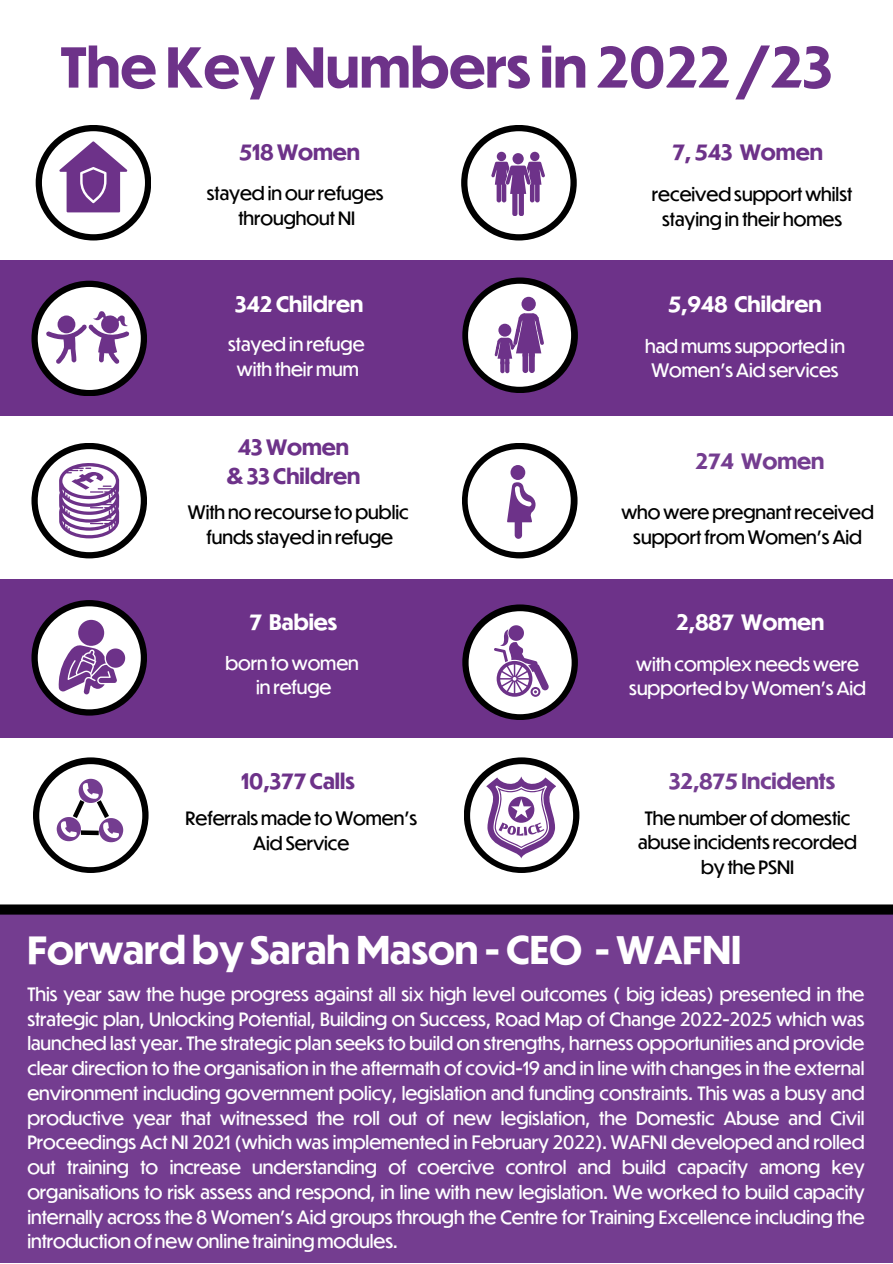
<style>
.page{position:relative;width:893px;height:1264px;background:#fff}
.page>*{position:absolute;margin:0;border:0;box-sizing:border-box;transform-origin:0 0}
.t1{font:700 54px "Dunbar Tall";color:#6d3289}
.t2{font:700 37.5px "Dunbar Tall";color:#fff}
.t3{font:700 21px/29.2px "Dunbar Tall";color:#6d3289;text-align:center}
.t4{font:700 21px "Dunbar Tall";color:#fff}
.t5{font:700 21px "Dunbar Tall";color:#743d90}
.t6{font:18px/24.8px "Dunbar Tall";color:#fff;text-align:center}
.t7{font:18px/24.8px "Dunbar Tall";color:#000;text-align:center}
</style>
<div class="page">
<div style="left:36px;top:125px;width:115px;height:115px;background:#000;border-radius:50%"></div>
<div style="left:42px;top:131px;width:103px;height:103px;background:#fff;border-radius:50%"></div>
<div style="left:0;top:914px;width:892px;height:348px;background:#743d90"></div>
<div style="left:0;top:904px;width:892px;height:10px;background:#000"></div>
<div style="left:0;top:261px;width:892px;height:155px;background:#6d3289"></div>
<div style="left:0;top:579px;width:892px;height:159px;background:#6d3289"></div>
<div style="left:461px;top:125px;width:115px;height:115px;background:#000;border-radius:50%"></div>
<div style="left:467px;top:131px;width:103px;height:103px;background:#fff;border-radius:50%"></div>
<div style="left:31px;top:281px;width:116px;height:115px;background:#000;border-radius:50%"></div>
<div style="left:38px;top:287px;width:103px;height:103px;background:#fff;border-radius:50%"></div>
<div style="left:462px;top:277px;width:116px;height:116px;background:#000;border-radius:50%"></div>
<div style="left:31px;top:443px;width:116px;height:115px;background:#000;border-radius:50%"></div>
<div style="left:31px;top:600px;width:116px;height:115px;background:#000;border-radius:50%"></div>
<div style="left:462px;top:443px;width:115px;height:115px;background:#000;border-radius:50%"></div>
<svg style="left:462px;top:604px;width:116px;height:116px;background:#0d0a0e"></svg>
<div style="left:468px;top:611px;width:103px;height:103px;background:#fff;border-radius:50%"></div>
<div style="left:467px;top:449px;width:103px;height:103px;background:#fff;border-radius:50%"></div>
<div style="left:510px;top:465px;width:15px;height:15px;background:#6d3289;border-radius:50%"></div>
<svg style="left:507px;top:482px;width:28px;height:57px"></svg>
<div style="left:38px;top:449px;width:103px;height:103px;background:#fff;border-radius:50%"></div>
<div style="left:38px;top:606px;width:103px;height:103px;background:#fff;border-radius:50%"></div>
<div style="left:468px;top:284px;width:103px;height:103px;background:#fff;border-radius:50%"></div>
<svg style="left:494px;top:625px;width:55px;height:71px"></svg>
<svg style="left:59px;top:141px;width:68px;height:71px"></svg>
<svg style="left:46px;top:310px;width:83px;height:53px"></svg>
<div style="left:78px;top:620px;width:26px;height:26px;background:#6d3289;border-radius:50%"></div>
<svg style="left:59px;top:644px;width:66px;height:50px"></svg>
<svg style="left:59px;top:463px;width:60px;height:75px"></svg>
<svg style="left:494px;top:296px;width:49px;height:77px"></svg>
<div style="left:521px;top:297px;width:14px;height:14px;background:#6d3289;border-radius:50%"></div>
<div style="left:530px;top:152px;width:9px;height:9px;background:#6d3289;border-radius:50%"></div>
<div style="left:496px;top:152px;width:10px;height:9px;background:#6d3289;border-radius:50%"></div>
<div style="left:512px;top:153px;width:11px;height:11px;background:#6d3289;border-radius:50%"></div>
<svg style="left:491px;top:162px;width:54px;height:54px"></svg>
<div style="left:33px;top:757px;width:115px;height:116px;background:#000;border-radius:50%"></div>
<div style="left:464px;top:757px;width:115px;height:116px;background:#000;border-radius:50%"></div>
<div style="left:470px;top:764px;width:103px;height:103px;background:#fff;border-radius:50%"></div>
<div style="left:39px;top:764px;width:103px;height:103px;background:#fff;border-radius:50%"></div>
<svg style="left:57px;top:766px;width:66px;height:76px"></svg>
<svg style="left:486px;top:776px;width:70px;height:82px"></svg>
<h1 class="t1" style="left:61px;top:28px;width:772px">The Key Numbers in 2022 /23</h1>
<p class="t3" style="left:239px;top:137px;width:122px">518 Women</p>
<p class="t7" style="left:207px;top:180px;width:178px">stayed in our refuges throughout NI</p>
<p class="t4" style="left:235px;top:289px;width:130px">342 Children</p>
<p class="t6" style="left:228px;top:331px;width:138px">stayed in refuge with their mum</p>
<p class="t3" style="left:226px;top:431px;width:136px">43 Women<br>&amp; 33 Children</p>
<p class="t7" style="left:188px;top:499px;width:222px">With no recourse to public funds stayed in refuge</p>
<p class="t4" style="left:249px;top:606px;width:89px">7 Babies</p>
<p class="t6" style="left:225px;top:650px;width:135px">born to women in refuge</p>
<p class="t3" style="left:241px;top:766px;width:115px">10,377 Calls</p>
<p class="t7" style="left:185px;top:805px;width:233px">Referrals made to Women’s<br>Aid Service</p>
<p class="t3" style="left:672px;top:137px;width:152px">7, 543 Women</p>
<p class="t7" style="left:652px;top:181px;width:202px">received support whilst staying in their homes</p>
<p class="t4" style="left:668px;top:289px;width:155px">5,948 Children</p>
<p class="t6" style="left:645px;top:333px;width:201px">had mums supported in<br>Women's Aid services</p>
<p class="t5" style="left:695px;top:446px;width:130px">274 Women</p>
<p class="t7" style="left:621px;top:499px;width:254px">who were pregnant received support from Women's Aid</p>
<p class="t4" style="left:676px;top:606px;width:149px">2,887 Women</p>
<p class="t6" style="left:629px;top:651px;width:238px">with complex needs were supported by Women's Aid</p>
<p class="t5" style="left:669px;top:765px;width:167px">32,875 Incidents</p>
<p class="t7" style="left:638px;top:805px;width:220px">The number of domestic abuse incidents recorded by the PSNI</p>
<h2 class="t2" style="left:27px;top:922px;width:715px">Forward by Sarah Mason - CEO - WAFNI</h2>
<p class="t6" style="left:27px;top:981px;width:838px;text-align:justify">This year saw the huge progress against all six high level outcomes ( big ideas) presented in the strategic plan, Unlocking Potential, Building on Success, Road Map of Change 2022-2025 which was launched last year. The strategic plan seeks to build on strengths, harness opportunities and provide clear direction to the organisation in the aftermath of covid-19 and in line with changes in the external environment including government policy, legislation and funding constraints. This was a busy and productive year that witnessed the roll out of new legislation, the Domestic Abuse and Civil Proceedings Act NI 2021 (which was implemented in February 2022). WAFNI developed and rolled out training to increase understanding of coercive control and build capacity among key organisations to risk assess and respond, in line with new legislation. We worked to build capacity internally across the 8 Women’s Aid groups through the Centre for Training Excellence including the introduction of new online training modules.</p>
</div>
